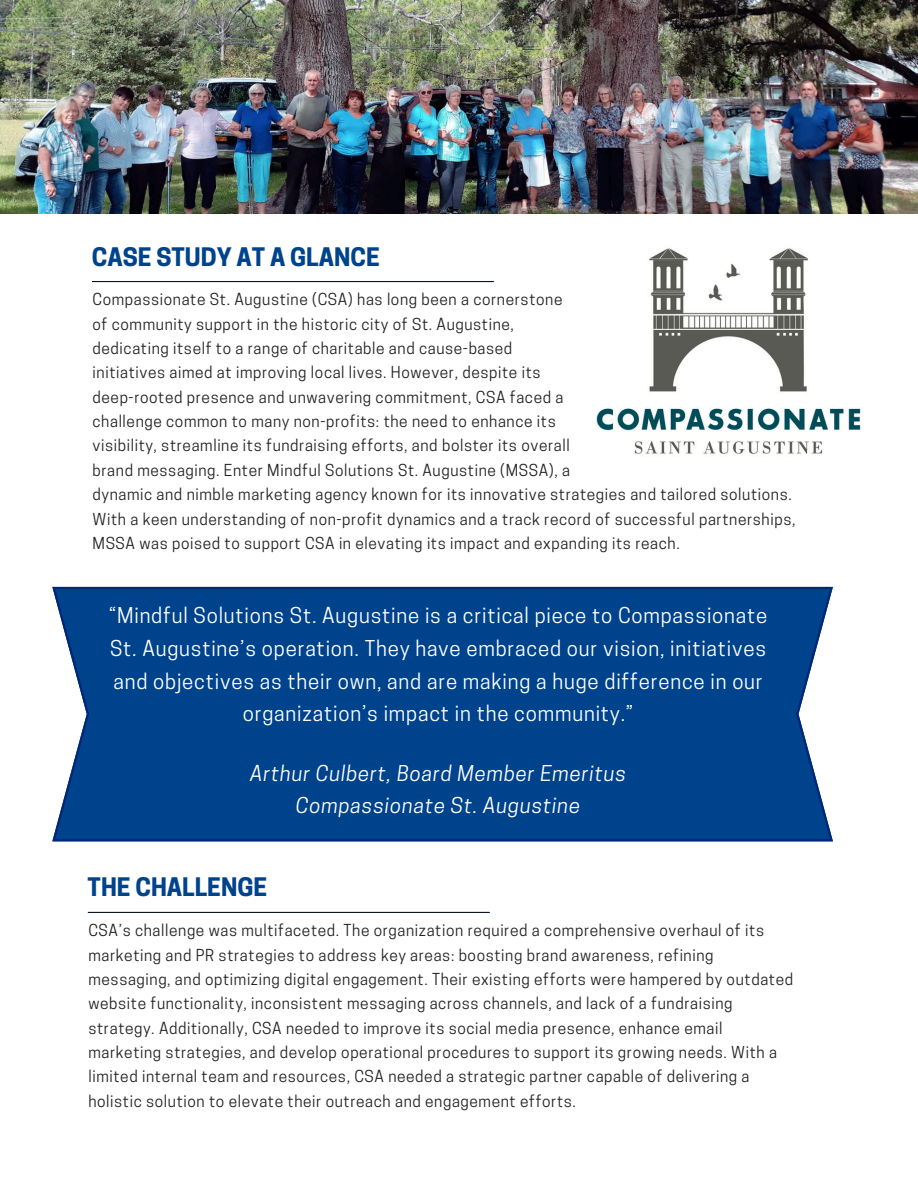
<style>
.page{position:relative;width:918px;height:1188px;background:#fff}
.page>*{position:absolute;margin:0;border:0;box-sizing:border-box;transform-origin:0 0}
.t1{font:700 24px "Cooper Hewitt";color:#00438d}
.t2{font:20.55px/32.5px "Cooper Hewitt";letter-spacing:.04em;color:#fff;text-align:center}
.t3{font:italic 20.55px/32.5px "Cooper Hewitt";letter-spacing:.04em;color:#fff;text-align:center}
.t4{font:15.45px/24.3px "Cooper Hewitt";letter-spacing:.04em;color:#222}
</style>
<div class="page">
<img style="left:0;top:0;width:918px;height:214px">
<hr style="left:92px;top:281px;width:402px;height:1px;background:#0b1623">
<hr style="left:88px;top:912px;width:401px;height:1px;background:#0b1623">
<div style="left:52px;top:587px;width:781px;height:254px;background:#00438d"></div>
<img style="left:596px;top:248px;width:265px;height:206px">
<h1 class="t1" style="left:92px;top:248px;width:290px">CASE STUDY AT A GLANCE</h1>
<h2 class="t4" style="left:93px;top:289px;width:479px">Compassionate St. Augustine (CSA) has long been a cornerstone of community support in the historic city of St. Augustine, dedicating itself to a range of charitable and cause-based initiatives aimed at improving local lives. However, despite its deep-rooted presence and unwavering commitment, CSA faced a challenge common to many non-profits: the need to enhance its visibility, streamline its fundraising efforts, and bolster its overall brand messaging. Enter Mindful Solutions St. Augustine (MSSA), a</h2>
<h2 class="t4" style="left:93px;top:484px;width:704px">dynamic and nimble marketing agency known for its innovative strategies and tailored solutions.<br>With a keen understanding of non-profit dynamics and a track record of successful partnerships,<br>MSSA was poised to support CSA in elevating its impact and expanding its reach.</h2>
<p class="t2" style="left:109px;top:602px;width:660px">“Mindful Solutions St. Augustine is a critical piece to Compassionate St. Augustine’s operation. They have embraced our vision, initiatives and objectives as their own, and are making a huge difference in our organization’s impact in the community.”</p>
<p class="t3" style="left:250px;top:759px;width:378px">Arthur Culbert, Board Member Emeritus<br>Compassionate St. Augustine</p>
<p class="t1" style="left:88px;top:878px;width:181px">THE CHALLENGE</p>
<p class="t4" style="left:88px;top:920px;width:706px">CSA’s challenge was multifaceted. The organization required a comprehensive overhaul of its marketing and PR strategies to address key areas: boosting brand awareness, refining messaging, and optimizing digital engagement. Their existing efforts were hampered by outdated website functionality, inconsistent messaging across channels, and lack of a fundraising strategy. Additionally, CSA needed to improve its social media presence, enhance email marketing strategies, and develop operational procedures to support its growing needs. With a limited internal team and resources, CSA needed a strategic partner capable of delivering a holistic solution to elevate their outreach and engagement efforts.</p>
</div>
